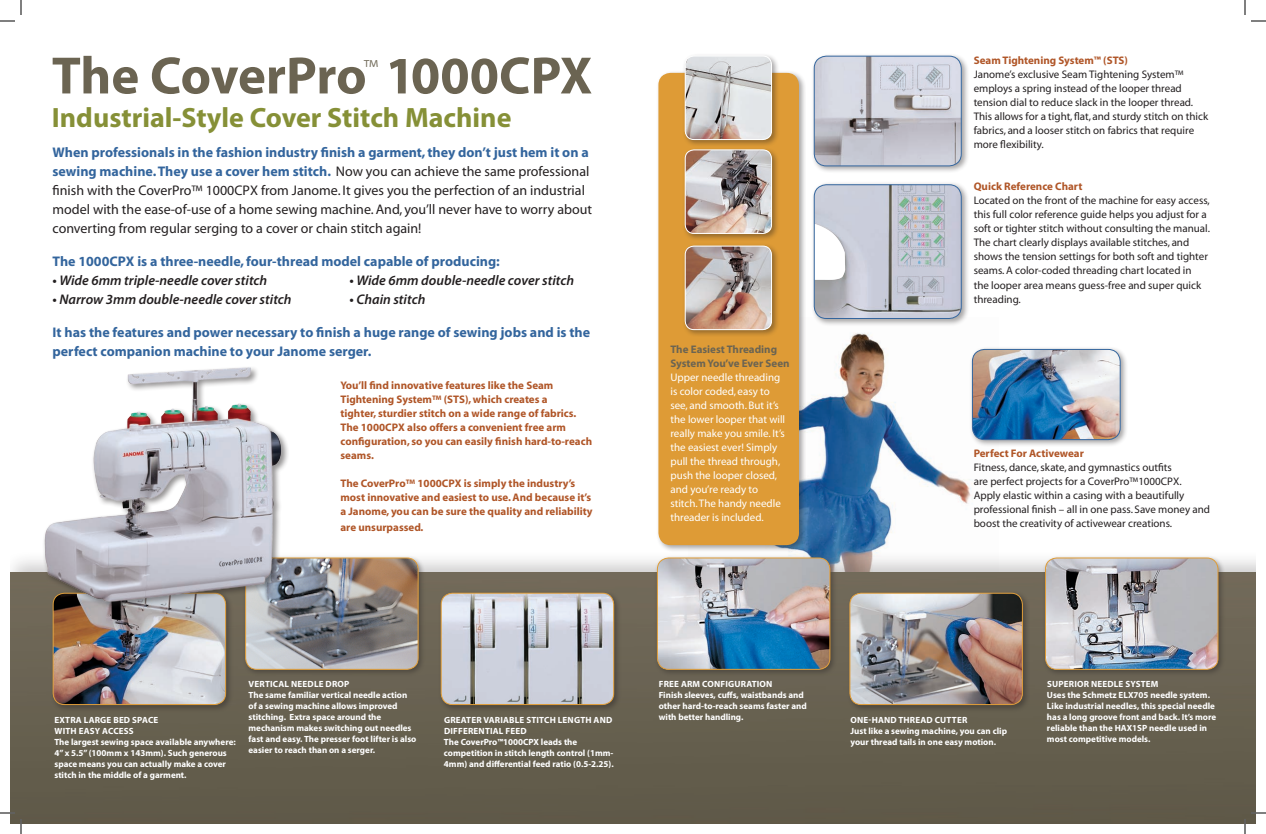
<style>
.page{position:relative;width:1266px;height:834px;background:#fff}
.page>*{position:absolute;margin:0;border:0;box-sizing:border-box;transform-origin:0 0}
.t1{font:700 53px "Myriad Pro";letter-spacing:-.01em;color:#6b6452}
.t2{font:700 28px "Myriad Pro";color:#869037}
.t3{font:14px/18.8px "Myriad";color:#231f20}
.t4{font:700 14px/18.8px "Myriad";color:#33659d}
.t5{font:italic 600 14px "Myriad Pro";color:#231f20}
.t6{font:11px/14px "Myriad";color:#231f20}
.t7{font:700 11px/14px "Myriad";color:#b05628}
.t8{font:11px/14px "Myriad";color:#fff}
.t9{font:700 11px "Myriad Pro";color:#b05628}
.t10{font:700 11px/14px "Myriad Pro";color:#6b6452}
.t11{font:700 9px/11px "Myriad Pro";color:#fff}
.t12{font:700 9px/11px "Myriad Pro";letter-spacing:.02em;color:#fff}
.s1{font-weight:700;color:#33659d}
</style>
<div class="page">
<img style="left:806px;top:333px;width:165px;height:217px">
<div style="left:811px;top:53px;width:158px;height:121px;background:#231f20;opacity:.4"></div>
<img style="left:814px;top:56px;width:147px;height:110px">
<div style="left:814px;top:56px;width:148px;height:110px;border:1px solid #33659d;border-radius:12px"></div>
<div style="left:656px;top:70px;width:150px;height:483px;background:#231f20;opacity:.4"></div>
<div style="left:658px;top:73px;width:141px;height:472px;background:#de9b36;border-radius:12px"></div>
<div style="left:969px;top:346px;width:159px;height:102px;background:#231f20;opacity:.4"></div>
<img style="left:972px;top:349px;width:148px;height:91px">
<div style="left:972px;top:349px;width:149px;height:91px;border:1px solid #33659d;border-radius:12px"></div>
<div style="left:811px;top:181px;width:158px;height:145px;background:#231f20;opacity:.4"></div>
<img style="left:814px;top:185px;width:147px;height:133px">
<div style="left:814px;top:184px;width:148px;height:135px;border:1px solid #33659d;border-radius:12px"></div>
<div style="left:10px;top:550px;width:1246px;height:274px;background:#231f20;opacity:.22"></div>
<img style="left:10px;top:573px;width:1246px;height:251px">
<div style="left:438px;top:590px;width:184px;height:123px;background:#231f20;opacity:.4"></div>
<img style="left:441px;top:593px;width:173px;height:112px">
<div style="left:441px;top:593px;width:173px;height:112px;border:1px solid #de9b36;border-radius:11px"></div>
<div style="left:654px;top:555px;width:184px;height:122px;background:#231f20;opacity:.4"></div>
<img style="left:657px;top:558px;width:173px;height:111px">
<div style="left:657px;top:558px;width:173px;height:112px;border:1px solid #de9b36;border-radius:11px"></div>
<div style="left:847px;top:590px;width:183px;height:123px;background:#231f20;opacity:.4"></div>
<img style="left:850px;top:593px;width:172px;height:112px">
<div style="left:849px;top:593px;width:174px;height:112px;border:1px solid #de9b36;border-radius:11px"></div>
<div style="left:1042px;top:555px;width:184px;height:122px;background:#231f20;opacity:.4"></div>
<img style="left:1046px;top:558px;width:172px;height:111px">
<div style="left:1045px;top:558px;width:173px;height:112px;border:1px solid #de9b36;border-radius:11px"></div>
<div style="left:682px;top:53px;width:97px;height:94px;background:#231f20;opacity:.4"></div>
<img style="left:685px;top:56px;width:87px;height:84px">
<div style="left:685px;top:56px;width:87px;height:84px;border:1px solid #fff;border-radius:9px"></div>
<div style="left:682px;top:147px;width:97px;height:94px;background:#231f20;opacity:.4"></div>
<img style="left:685px;top:150px;width:87px;height:83px">
<div style="left:685px;top:149px;width:87px;height:85px;border:1px solid #fff;border-radius:9px"></div>
<div style="left:682px;top:243px;width:97px;height:94px;background:#231f20;opacity:.4"></div>
<img style="left:685px;top:246px;width:87px;height:84px">
<div style="left:685px;top:246px;width:87px;height:84px;border:1px solid #fff;border-radius:9px"></div>
<div style="left:50px;top:590px;width:184px;height:123px;background:#231f20;opacity:.4"></div>
<img style="left:53px;top:608px;width:173px;height:97px">
<div style="left:53px;top:593px;width:173px;height:112px;border:1px solid #de9b36;border-radius:11px"></div>
<div style="left:242px;top:555px;width:184px;height:122px;background:#231f20;opacity:.4"></div>
<img style="left:246px;top:558px;width:172px;height:111px">
<div style="left:245px;top:558px;width:174px;height:112px;border:1px solid #de9b36;border-radius:11px"></div>
<div style="left:42px;top:365px;width:247px;height:243px;background:#231f20;opacity:.49"></div>
<img style="left:39px;top:365px;width:246px;height:240px">
<svg style="left:0;top:0;width:22px;height:22px"></svg>
<svg style="left:0;top:812px;width:22px;height:22px"></svg>
<svg style="left:1244px;top:0;width:22px;height:22px"></svg>
<svg style="left:1244px;top:812px;width:22px;height:22px"></svg>
<p class="t1" style="left:52px;top:41px;width:542px">The CoverPro<sup>™</sup> 1000CPX</p>
<p class="t2" style="left:52px;top:99px;width:461px">Industrial-Style Cover Stitch Machine</p>
<p class="t3" style="left:52px;top:144px;width:541px"><span class="s1">When professionals in the fashion industry finish a garment, they don’t just hem it on a sewing machine. They use a cover hem stitch.</span> Now you can achieve the same professional finish with the CoverPro™ 1000CPX from Janome. It gives you the perfection of an industrial model with the ease-of-use of a home sewing machine. And, you’ll never have to worry about converting from regular serging to a cover or chain stitch again!</p>
<p class="t4" style="left:52px;top:253px;width:449px">The 1000CPX is a three-needle, four-thread model capable of producing:</p>
<p class="t5" style="left:52px;top:271px;width:216px">• Wide 6mm triple-needle cover stitch</p>
<p class="t5" style="left:349px;top:271px;width:226px">• Wide 6mm double-needle cover stitch</p>
<p class="t5" style="left:52px;top:290px;width:241px">• Narrow 3mm double-needle cover stitch</p>
<p class="t5" style="left:349px;top:290px;width:77px">• Chain stitch</p>
<p class="t4" style="left:52px;top:324px;width:539px">It has the features and power necessary to finish a huge range of sewing jobs and is the perfect companion machine to your Janome serger.</p>
<p class="t7" style="left:340px;top:379px;width:214px">You’ll find innovative features like the Seam<br>Tightening System™ (STS), which creates a</p>
<p class="t7" style="left:340px;top:407px;width:253px">tighter, sturdier stitch on a wide range of fabrics.<br>The 1000CPX also offers a convenient free arm configuration, so you can easily finish hard-to-reach seams.</p>
<p class="t7" style="left:340px;top:477px;width:254px">The CoverPro™ 1000CPX is simply the industry’s most innovative and easiest to use. And because it’s a Janome, you can be sure the quality and reliability</p>
<p class="t7" style="left:340px;top:520px;width:84px">are unsurpassed.</p>
<p class="t10" style="left:670px;top:342px;width:121px">The Easiest Threading<br>System You’ve Ever Seen</p>
<p class="t8" style="left:670px;top:371px;width:116px">Upper needle threading is color coded, easy to see, and smooth. But it’s the lower looper that will really make you smile. It’s the easiest ever! Simply pull the thread through, push the looper closed, and you’re ready to stitch. The handy needle threader is included.</p>
<p class="t9" style="left:974px;top:54px;width:156px">Seam Tightening System™ (STS)</p>
<p class="t6" style="left:974px;top:68px;width:236px">Janome’s exclusive Seam Tightening System™ employs a spring instead of the looper thread tension dial to reduce slack in the looper thread.<br>This allows for a tight, flat, and sturdy stitch on thick fabrics, and a looser stitch on fabrics that require more flexibility.</p>
<p class="t9" style="left:974px;top:180px;width:110px">Quick Reference Chart</p>
<p class="t6" style="left:974px;top:194px;width:238px">Located on the front of the machine for easy access, this full color reference guide helps you adjust for a soft or tighter stitch without consulting the manual.<br>The chart clearly displays available stitches, and shows the tension settings for both soft and tighter seams. A color-coded threading chart located in<br>the looper area means guess-free and super quick threading.</p>
<p class="t9" style="left:974px;top:446px;width:112px">Perfect For Activewear</p>
<p class="t6" style="left:974px;top:460px;width:238px">Fitness, dance, skate, and gymnastics outfits<br>are perfect projects for a CoverPro™1000CPX.<br>Apply elastic within a casing with a beautifully professional finish – all in one pass. Save money and boost the creativity of activewear creations.</p>
<p class="t12" style="left:55px;top:714px;width:105px">EXTRA LARGE BED SPACE</p>
<p class="t12" style="left:55px;top:725px;width:81px">WITH EASY ACCESS</p>
<p class="t11" style="left:54px;top:736px;width:183px">The largest sewing space available anywhere:<br>4” x 5.5” (100mm x 143mm). Such generous space means you can actually make a cover stitch in the middle of a garment.</p>
<p class="t12" style="left:249px;top:679px;width:102px">VERTICAL NEEDLE DROP</p>
<p class="t11" style="left:249px;top:690px;width:169px">The same familiar vertical needle action of a sewing machine allows improved stitching. Extra space around the mechanism makes switching out needles fast and easy. The presser foot lifter is also easier to reach than on a serger.</p>
<p class="t12" style="left:444px;top:714px;width:170px">GREATER VARIABLE STITCH LENGTH AND<br>DIFFERENTIAL FEED</p>
<p class="t11" style="left:444px;top:736px;width:171px">The CoverPro™1000CPX leads the competition in stitch length control (1mm-<br>4mm) and differential feed ratio (0.5-2.25).</p>
<p class="t12" style="left:659px;top:679px;width:115px">FREE ARM CONFIGURATION</p>
<p class="t11" style="left:659px;top:690px;width:150px">Finish sleeves, cuffs, waistbands and other hard-to-reach seams faster and with better handling.</p>
<p class="t12" style="left:851px;top:714px;width:118px">ONE-HAND THREAD CUTTER</p>
<p class="t11" style="left:851px;top:725px;width:158px">Just like a sewing machine, you can clip your thread tails in one easy motion.</p>
<p class="t12" style="left:1047px;top:679px;width:113px">SUPERIOR NEEDLE SYSTEM</p>
<p class="t11" style="left:1047px;top:690px;width:171px">Uses the Schmetz ELX705 needle system.<br>Like industrial needles, this special needle has a long groove front and back. It’s more reliable than the HAX1SP needle used in most competitive models.</p>
</div>
